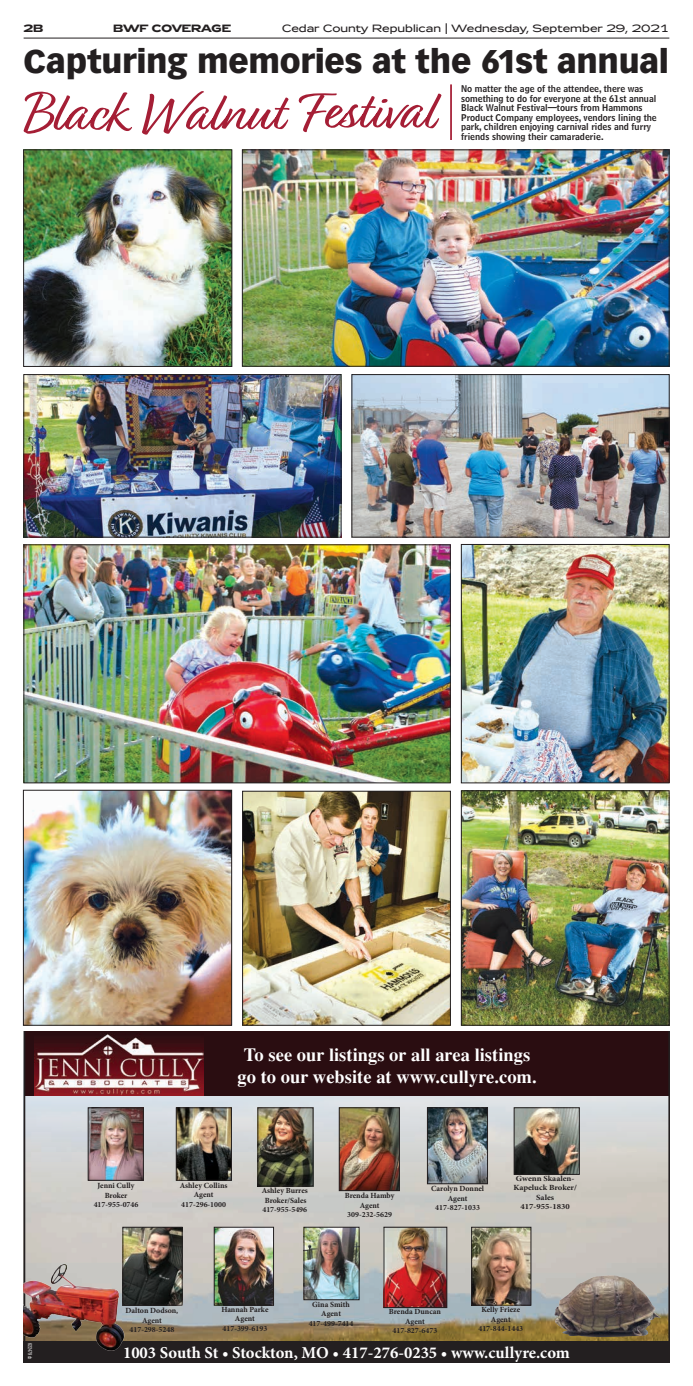
<style>
.page{position:relative;width:693px;height:1386px;background:#fff}
.page>*{position:absolute;margin:0;border:0;box-sizing:border-box;transform-origin:0 0}
.t1{font:900 32.29px "Vectora LH";letter-spacing:-.01em;color:#231f20}
.t2{font:700 18.55px/22.2px "Times";color:#fff;text-align:center}
.t3{font:700 16.62px "Minion Pro";color:#fff}
.t4{font:10.5px "Zeppelin 42";color:#231f20}
.t5{font:700 10.5px "Zeppelin 42";color:#231f20}
.t6{font:9.19px/9.6px "Bell Centennial Name And Number";color:#231f20}
.t7{font:700 7.88px/9.5px "Minion Pro";color:#231f20;text-align:center}
.t8{font:700 7.88px/9.5px "Minion Pro";color:#231f20;text-align:center;scale:1.1 1}
.t9{font:condensed 5.25px "Helvetica LT Std";color:#fff;scale:.8 1}
</style>
<div class="page">
<hr style="left:24px;top:38px;width:645px;height:1px;background:#231f20">
<img style="left:24px;top:1032px;width:645px;height:330px">
<img style="left:24px;top:1258px;width:106px;height:99px">
<img style="left:25px;top:152px;width:205px;height:213px">
<div style="left:23px;top:150px;width:209px;height:217px;border:1px solid #231f20"></div>
<img style="left:244px;top:152px;width:423px;height:212px">
<div style="left:242px;top:150px;width:427px;height:216px;border:1px solid #231f20"></div>
<img style="left:26px;top:376px;width:313px;height:159px">
<div style="left:24px;top:374px;width:317px;height:163px;border:1px solid #231f20"></div>
<img style="left:26px;top:547px;width:423px;height:234px">
<div style="left:24px;top:545px;width:427px;height:238px;border:1px solid #231f20"></div>
<img style="left:463px;top:546px;width:204px;height:235px">
<div style="left:461px;top:544px;width:208px;height:239px;border:1px solid #231f20"></div>
<img style="left:463px;top:793px;width:204px;height:231px">
<div style="left:461px;top:791px;width:208px;height:235px;border:1px solid #231f20"></div>
<img style="left:25px;top:792px;width:205px;height:232px">
<div style="left:23px;top:790px;width:209px;height:236px;border:1px solid #231f20"></div>
<img style="left:244px;top:793px;width:205px;height:231px">
<div style="left:242px;top:791px;width:209px;height:235px;border:1px solid #231f20"></div>
<img style="left:354px;top:376px;width:313px;height:159px">
<div style="left:352px;top:374px;width:317px;height:163px;border:1px solid #231f20"></div>
<svg style="left:298px;top:93px;width:144px;height:40px"></svg>
<svg style="left:23px;top:91px;width:267px;height:44px"></svg>
<hr style="left:450px;top:84px;width:2px;height:56px;background:#a51e35">
<h3 class="t5" style="left:24px;top:22px;width:21px">2B</h3>
<h3 class="t5" style="left:113px;top:22px;width:119px">BWF COVERAGE</h3>
<h3 class="t4" style="left:282px;top:23px;width:389px">Cedar County Republican | Wednesday, September 29, 2021</h3>
<h1 class="t1" style="left:24px;top:42px;width:647px">Capturing memories at the 61st annual</h1>
<p class="t6" style="left:461px;top:84px;width:197px">No matter the age of the attendee, there was something to do for everyone at the 61st annual Black Walnut Festival—tours from Hammons Product Company employees, vendors lining the park, children enjoying carnival rides and furry friends showing their camaraderie.</p>
<h2 class="t2" style="left:238px;top:1043px;width:301px">To see our listings or all area listings go to our website at www.cullyre.com.</h2>
<p class="t7" style="left:94px;top:1181px;width:46px">Jenni Cully<br>Broker<br>417-955-0746</p>
<p class="t8" style="left:513px;top:1174px;width:59px">Gwenn Skaalen-<br>Kapeluck Broker/<br>Sales<br>417-955-1830</p>
<p class="t7" style="left:180px;top:1180px;width:49px">Ashley Collins<br>Agent<br>417-296-1000</p>
<p class="t7" style="left:262px;top:1186px;width:48px">Ashley Burres<br>Broker/Sales<br>417-955-5496</p>
<p class="t7" style="left:345px;top:1191px;width:51px">Brenda Hamby<br>Agent<br>309-232-5629</p>
<p class="t7" style="left:431px;top:1184px;width:54px">Carolyn Donnel<br>Agent<br>417-827-1033</p>
<p class="t9" style="left:33px;top:1343px;width:22px;rotate:90deg">622479cb</p>
<p class="t7" style="left:125px;top:1306px;width:54px">Dalton Dodson,<br>Agent<br>417-298-5248</p>
<p class="t7" style="left:221px;top:1305px;width:49px">Hannah Parke<br>Agent<br>417-399-6193</p>
<p class="t7" style="left:309px;top:1299px;width:46px">Gina Smith<br>Agent<br>417-499-7414</p>
<p class="t7" style="left:389px;top:1307px;width:53px">Brenda Duncan<br>Agent<br>417-827-6473</p>
<p class="t7" style="left:478px;top:1305px;width:46px">Kelly Frieze<br>Agent<br>417-844-1443</p>
<h3 class="t3" style="left:123px;top:1341px;width:448px">1003 South St • Stockton, MO • 417-276-0235 • www.cullyre.com</h3>
</div>
